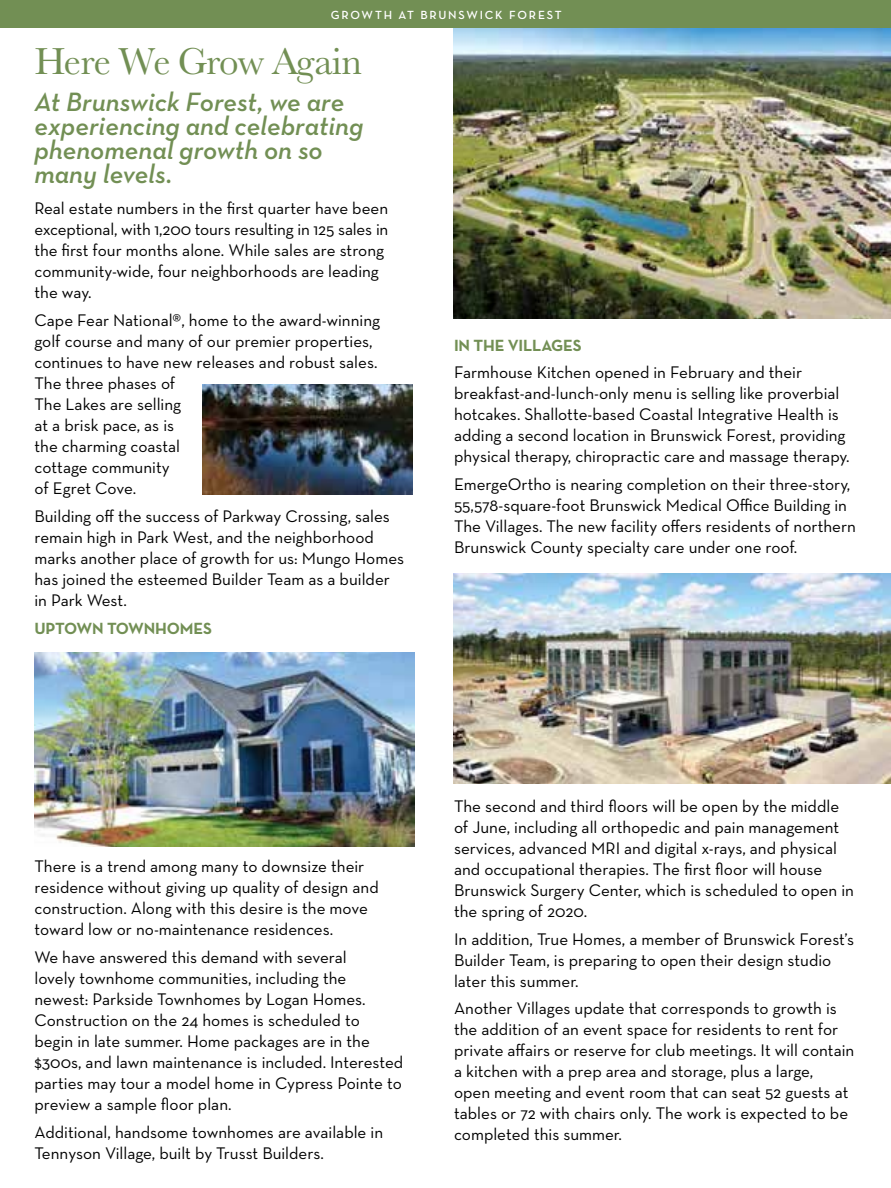
<style>
.page{position:relative;width:891px;height:1188px;background:#fff}
.page>*{position:absolute;margin:0;border:0;box-sizing:border-box;transform-origin:0 0}
.t1{font:39px "Baskerville";letter-spacing:-.02em;color:#728f54}
.t2{font:italic 600 27px/24px "Neutra Text";color:#728f54}
.t3{font:17.1px/21px "Neutra Text";color:#000}
.t4{font:700 16.5px "Neutra Text";letter-spacing:-.01em;color:#728f54}
.t5{font:600 12px "Neutra Text";letter-spacing:.15em;color:#fff}
</style>
<div class="page">
<img style="left:453px;top:28px;width:438px;height:290px">
<div style="left:0;top:0;width:891px;height:28px;background:#728f54"></div>
<img style="left:35px;top:653px;width:380px;height:194px">
<img style="left:453px;top:573px;width:438px;height:211px">
<img style="left:203px;top:384px;width:210px;height:110px">
<p class="t5" style="left:331px;top:7px;width:232px">GROWTH AT BRUNSWICK FOREST</p>
<h1 class="t1" style="left:35px;top:36px;width:329px">Here We Grow Again</h1>
<h2 class="t2" style="left:35px;top:90px;width:330px">At Brunswick Forest, we are experiencing and celebrating phenomenal growth on so many levels.</h2>
<p class="t3" style="left:35px;top:198px;width:355px">Real estate numbers in the first quarter have been exceptional, with 1,200 tours resulting in 125 sales in the first four months alone. While sales are strong community-wide, four neighborhoods are leading the way.</p>
<p class="t3" style="left:35px;top:309px;width:347px">Cape Fear National®, home to the award-winning golf course and many of our premier properties, continues to have new releases and robust sales.<br>The three phases of<br>The Lakes are selling<br>at a brisk pace, as is<br>the charming coastal<br>cottage community<br>of Egret Cove.</p>
<p class="t3" style="left:35px;top:505px;width:371px">Building off the success of Parkway Crossing, sales remain high in Park West, and the neighborhood marks another place of growth for us: Mungo Homes has joined the esteemed Builder Team as a builder in Park West.</p>
<p class="t4" style="left:35px;top:618px;width:179px">UPTOWN TOWNHOMES</p>
<p class="t4" style="left:454px;top:335px;width:129px">IN THE VILLAGES</p>
<p class="t3" style="left:454px;top:362px;width:397px">Farmhouse Kitchen opened in February and their breakfast-and-lunch-only menu is selling like proverbial hotcakes. Shallotte-based Coastal Integrative Health is adding a second location in Brunswick Forest, providing physical therapy, chiropractic care and massage therapy.</p>
<p class="t3" style="left:454px;top:473px;width:404px">EmergeOrtho is nearing completion on their three-story, 55,578-square-foot Brunswick Medical Office Building in The Villages. The new facility offers residents of northern Brunswick County specialty care under one roof.</p>
<p class="t3" style="left:35px;top:855px;width:346px">There is a trend among many to downsize their residence without giving up quality of design and construction. Along with this desire is the move toward low or no-maintenance residences.</p>
<p class="t3" style="left:35px;top:946px;width:370px">We have answered this demand with several<br>lovely townhome communities, including the newest: Parkside Townhomes by Logan Homes.<br>Construction on the 24 homes is scheduled to<br>begin in late summer. Home packages are in the $300s, and lawn maintenance is included. Interested parties may tour a model home in Cypress Pointe to preview a sample floor plan.</p>
<p class="t3" style="left:35px;top:1121px;width:350px">Additional, handsome townhomes are available in<br>Tennyson Village, built by Trusst Builders.</p>
<p class="t3" style="left:454px;top:795px;width:402px">The second and third floors will be open by the middle of June, including all orthopedic and pain management services, advanced MRI and digital x-rays, and physical and occupational therapies. The first floor will house Brunswick Surgery Center, which is scheduled to open in the spring of 2020.</p>
<p class="t3" style="left:454px;top:928px;width:402px">In addition, True Homes, a member of Brunswick Forest’s<br>Builder Team, is preparing to open their design studio later this summer.</p>
<p class="t3" style="left:454px;top:998px;width:402px">Another Villages update that corresponds to growth is the addition of an event space for residents to rent for private affairs or reserve for club meetings. It will contain a kitchen with a prep area and storage, plus a large,<br>open meeting and event room that can seat 52 guests at tables or 72 with chairs only. The work is expected to be completed this summer.</p>
</div>
